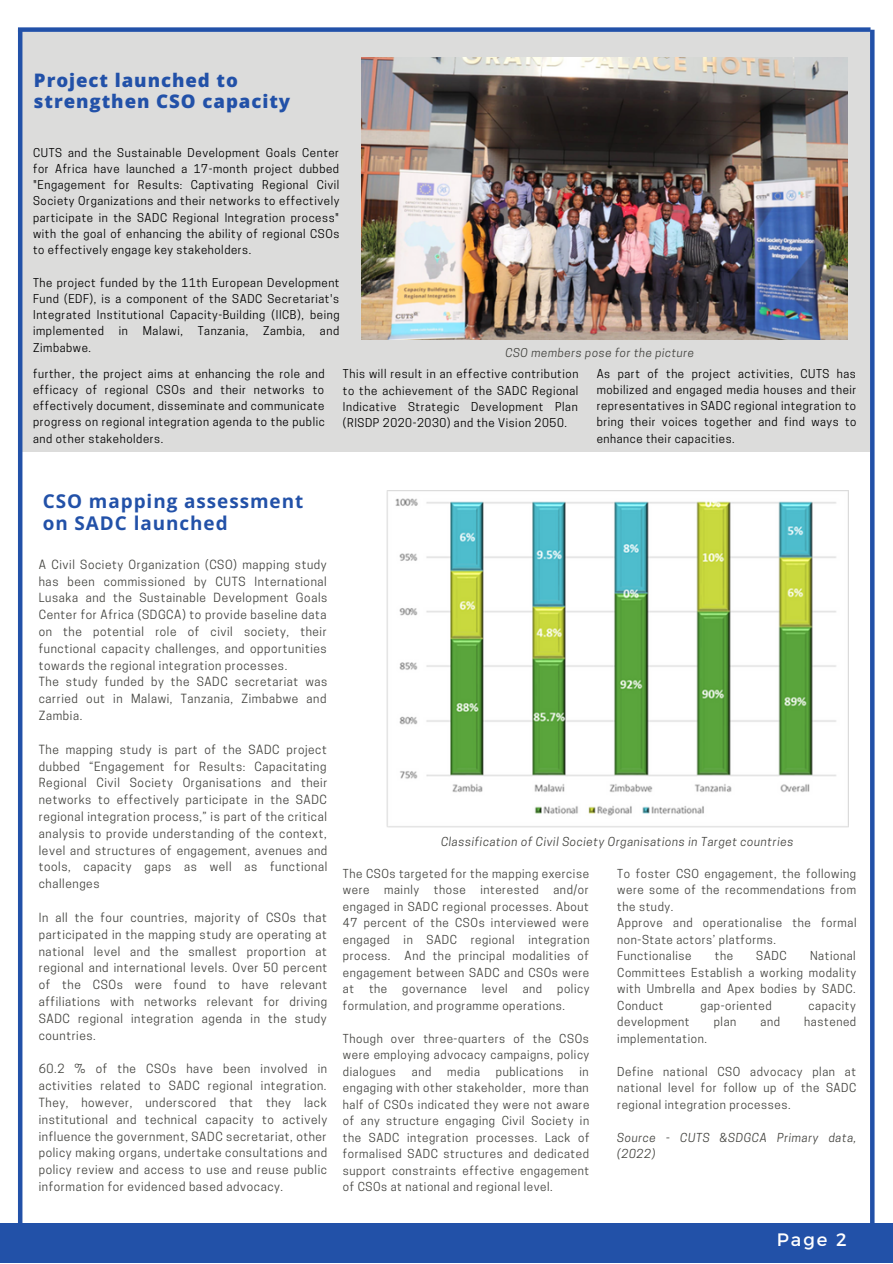
<style>
.page{position:relative;width:893px;height:1264px;background:#fff}
.page>*{position:absolute;margin:0;border:0;box-sizing:border-box;transform-origin:0 0}
.t1{font:700 18.9px/21.8px "Open Sans";letter-spacing:.05em;color:#2251a8}
.t2{font:800 18.6px/21.5px "Open Sans";letter-spacing:.05em;color:#2251a8}
.t3{font:18px "Montserrat";color:#fff}
.t4{font:11.85px/16.8px "Cooper Hewitt";letter-spacing:.05em;color:#444440;text-align:justify}
.t5{font:11.7px/16.5px "Cooper Hewitt";letter-spacing:.05em;color:#444440;text-align:justify}
.t6{font:italic 11.7px/16.5px "Cooper Hewitt";letter-spacing:.05em;color:#444440}
.t7{font:11.4px/16.2px "Cooper Hewitt";letter-spacing:.05em;color:#000;text-align:justify}
.t8{font:italic 11.4px "Cooper Hewitt";letter-spacing:.05em;color:#444440}
</style>
<div class="page">
<div style="left:0;top:1223px;width:892px;height:39px;background:#2251a8"></div>
<div style="left:22px;top:32px;width:847px;height:419px;background:#dcdcdb"></div>
<img style="left:361px;top:57px;width:486px;height:283px">
<img style="left:387px;top:490px;width:461px;height:338px">
<hr style="left:18px;top:30px;width:4px;height:1197px;background:#2251a8">
<svg style="left:870px;top:30px;width:4px;height:1193px;background:#2553a9"></svg>
<div style="left:18px;top:27px;width:852px;height:5px;background:#2251a8"></div>
<h2 class="t2" style="left:34px;top:69px;width:258px">Project launched to strengthen CSO capacity</h2>
<p class="t7" style="left:33px;top:146px;width:308px">CUTS and the Sustainable Development Goals Center for Africa have launched a 17-month project dubbed "Engagement for Results: Captivating Regional Civil Society Organizations and their networks to effectively participate in the SADC Regional Integration process" with the goal of enhancing the ability of regional CSOs to effectively engage key stakeholders.</p>
<p class="t7" style="left:33px;top:275px;width:308px">The project funded by the 11th European Development Fund (EDF), is a component of the SADC Secretariat's Integrated Institutional Capacity-Building (IICB), being implemented</p>
<p class="t7" style="left:119px;top:324px;width:11px">in</p>
<p class="t7" style="left:143px;top:324px;width:42px">Malawi,</p>
<p class="t7" style="left:198px;top:324px;width:52px">Tanzania,</p>
<p class="t7" style="left:263px;top:324px;width:43px">Zambia,</p>
<p class="t7" style="left:320px;top:324px;width:21px">and</p>
<p class="t7" style="left:33px;top:340px;width:59px">Zimbabwe.</p>
<p class="t7" style="left:33px;top:367px;width:293px">further, the project aims at enhancing the role and efficacy of regional CSOs and their networks to effectively document, disseminate and communicate progress on regional integration agenda to the public and other stakeholders.</p>
<p class="t7" style="left:596px;top:367px;width:261px">As part of the project activities, CUTS has mobilized and engaged media houses and their representatives in SADC regional integration to bring their voices together and find ways to enhance their capacities.</p>
<p class="t8" style="left:505px;top:348px;width:190px">CSO members pose for the picture</p>
<p class="t7" style="left:343px;top:367px;width:237px">This will result in an effective contribution to the achievement of the SADC Regional Indicative Strategic Development Plan (RISDP 2020-2030) and the Vision 2050.</p>
<h1 class="t1" style="left:43px;top:490px;width:262px">CSO mapping assessment on SADC launched</h1>
<p class="t4" style="left:39px;top:557px;width:290px;text-align:left">A Civil Society Organization (CSO) mapping study has been commissioned by CUTS International Lusaka and the Sustainable Development Goals Center for Africa (SDGCA) to provide baseline data on the potential role of civil society, their functional capacity challenges, and opportunities towards the regional integration processes.<br>The study funded by the SADC secretariat was carried out in Malawi, Tanzania, Zimbabwe and Zambia.</p>
<p class="t4" style="left:39px;top:742px;width:290px">The mapping study is part of the SADC project dubbed “Engagement for Results: Capacitating Regional Civil Society Organisations and their networks to effectively participate in the SADC regional integration process,” is part of the critical analysis to provide understanding of the context, level and structures of engagement, avenues and tools, capacity gaps as well as functional challenges</p>
<p class="t4" style="left:39px;top:910px;width:290px">In all the four countries, majority of CSOs that participated in the mapping study are operating at national level and the smallest proportion at regional and international levels. Over 50 percent of the CSOs were found to have relevant affiliations with networks relevant for driving SADC regional integration agenda in the study countries.</p>
<p class="t4" style="left:39px;top:1061px;width:290px">60.2 % of the CSOs have been involved in activities related to SADC regional integration.<br>They, however, underscored that they lack institutional and technical capacity to actively influence the government, SADC secretariat, other policy making organs, undertake consultations and policy review and access to use and reuse public information for evidenced based advocacy.</p>
<p class="t6" style="left:441px;top:834px;width:354px">Classification of Civil Society Organisations in Target countries</p>
<p class="t5" style="left:343px;top:866px;width:247px">The CSOs targeted for the mapping exercise were</p>
<p class="t5" style="left:343px;top:883px;width:248px;text-indent:210px">and/or engaged in SADC regional processes. About 47 percent of the CSOs interviewed were engaged in SADC regional integration process. And the principal modalities of engagement between SADC and CSOs were at</p>
<p class="t5" style="left:384px;top:883px;width:37px">mainly</p>
<p class="t5" style="left:434px;top:883px;width:33px">those</p>
<p class="t5" style="left:480px;top:883px;width:60px">interested</p>
<p class="t5" style="left:343px;top:982px;width:248px;text-indent:214px">policy formulation, and programme operations.</p>
<p class="t5" style="left:343px;top:1031px;width:248px">Though over three-quarters of the CSOs were employing advocacy campaigns, policy dialogues</p>
<p class="t5" style="left:369px;top:982px;width:20px">the</p>
<p class="t5" style="left:402px;top:982px;width:66px">governance</p>
<p class="t5" style="left:482px;top:982px;width:27px">level</p>
<p class="t5" style="left:522px;top:982px;width:21px">and</p>
<p class="t5" style="left:412px;top:1064px;width:21px">and</p>
<p class="t5" style="left:447px;top:1064px;width:34px">media</p>
<p class="t5" style="left:496px;top:1064px;width:69px">publications</p>
<p class="t5" style="left:343px;top:1064px;width:248px;text-indent:236px">in engaging with other stakeholder, more than half of CSOs indicated they were not aware of any structure engaging Civil Society in the SADC integration processes. Lack of formalised SADC structures and dedicated support constraints effective engagement of CSOs at national and regional level.</p>
<p class="t5" style="left:617px;top:866px;width:241px;text-align:left">To foster CSO engagement, the following were some of the recommendations from the study.<br>Approve and operationalise the formal non-State actors’ platforms.<br>Functionalise</p>
<p class="t5" style="left:617px;top:949px;width:240px;text-indent:193px">National Committees Establish a working modality with Umbrella and Apex bodies by SADC.<br>Conduct</p>
<p class="t5" style="left:714px;top:949px;width:20px">the</p>
<p class="t5" style="left:756px;top:949px;width:32px">SADC</p>
<p class="t5" style="left:700px;top:998px;width:73px">gap-oriented</p>
<p class="t5" style="left:808px;top:998px;width:49px">capacity</p>
<p class="t5" style="left:617px;top:1015px;width:74px">development</p>
<p class="t5" style="left:713px;top:1015px;width:24px">plan</p>
<p class="t5" style="left:760px;top:1015px;width:21px">and</p>
<p class="t5" style="left:804px;top:1015px;width:53px">hastened</p>
<p class="t5" style="left:617px;top:1031px;width:91px">implementation.</p>
<p class="t5" style="left:617px;top:1064px;width:241px">Define national CSO advocacy plan at national level for follow up of the SADC regional integration processes.</p>
<p class="t6" style="left:617px;top:1130px;width:241px">Source - CUTS &amp;SDGCA Primary data, (2022)</p>
<h3 class="t3" style="left:776px;top:1227px;width:71px">Page 2</h3>
</div>
